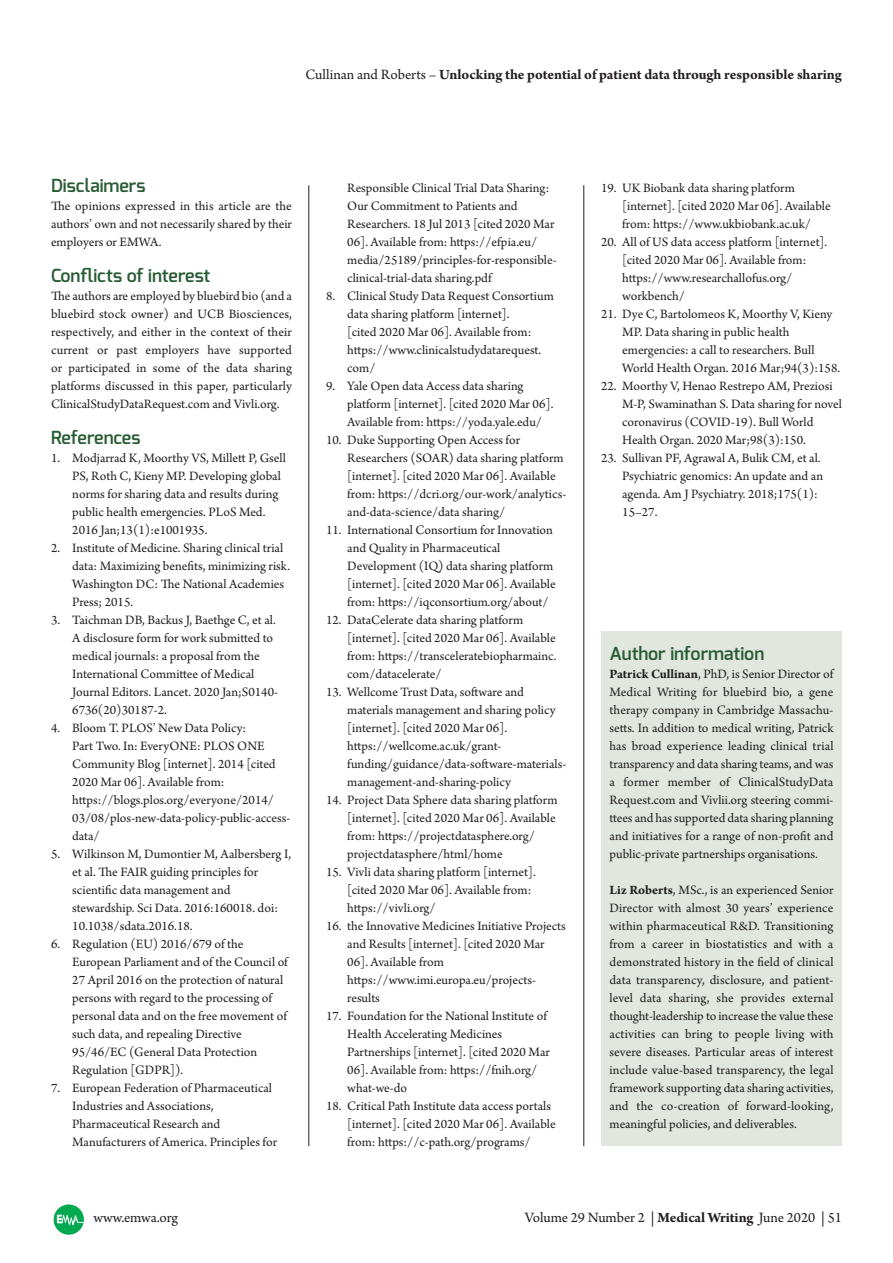
<style>
.page{position:relative;width:893px;height:1263px;background:#fff}
.page>*{position:absolute;margin:0;border:0;box-sizing:border-box;transform-origin:0 0}
.t1{font:600 18px "Exo";color:#285c35}
.t2{font:700 15px "Arno Pro";letter-spacing:-.005em;color:#231f20}
.t3{font:15px "Arno Pro";letter-spacing:-.005em;color:#231f20}
.t4{font:13.5px/18px "Arno Pro";color:#231f20}
.s1{font-weight:400}
.s2{font-weight:700}
</style>
<div class="page">
<svg style="left:54px;top:1204px;width:30px;height:31px"></svg>
<div style="left:601px;top:631px;width:241px;height:515px;background:#e1e6df"></div>
<hr style="left:309px;top:185px;width:1px;height:961px;background:#231f20">
<hr style="left:583px;top:185px;width:1px;height:961px;background:#231f20">
<p class="t2" style="left:306px;top:69px;width:538px"><span class="s1">Cullinan and Roberts –</span> Unlocking the potential of patient data through responsible sharing</p>
<h1 class="t1" style="left:51px;top:178px;width:96px">Disclaimers</h1>
<p class="t4" style="left:51px;top:198px;width:242px;text-align:justify">The opinions expressed in this article are the authors’ own and not necessarily shared by their employers or EMWA.</p>
<h1 class="t1" style="left:51px;top:268px;width:161px">Conflicts of interest</h1>
<p class="t4" style="left:51px;top:288px;width:243px;text-align:justify">The authors are employed by bluebird bio (and a bluebird stock owner) and UCB Biosciences, respectively, and either in the context of their current or past employers have supported or participated in some of the data sharing platforms discussed in this paper, particularly ClinicalStudyDataRequest.com and Vivli.org.</p>
<h1 class="t1" style="left:51px;top:430px;width:91px">References</h1>
<p class="t4" style="left:72px;top:450px;width:215px;text-indent:-21px">1. Modjarrad K, Moorthy VS, Millett P, Gsell PS, Roth C, Kieny MP. Developing global norms for sharing data and results during public health emergencies. PLoS Med.<br>2016 Jan;13(1):e1001935.</p>
<p class="t4" style="left:72px;top:540px;width:219px;text-indent:-21px">2. Institute of Medicine. Sharing clinical trial data: Maximizing benefits, minimizing risk.<br>Washington DC: The National Academies Press; 2015.</p>
<p class="t4" style="left:72px;top:612px;width:207px;text-indent:-21px">3. Taichman DB, Backus J, Baethge C, et al.<br>A disclosure form for work submitted to medical journals: a proposal from the International Committee of Medical Journal Editors. Lancet. 2020 Jan;S0140- 6736(20)30187-2.</p>
<p class="t4" style="left:72px;top:720px;width:220px;text-indent:-21px">4. Bloom T. PLOS’ New Data Policy:<br>Part Two. In: EveryONE: PLOS ONE Community Blog [internet]. 2014 [cited 2020 Mar 06]. Available from: https://blogs.plos.org/everyone/2014/ 03/08/plos-new-data-policy-public-access&shy;data/</p>
<p class="t4" style="left:72px;top:846px;width:220px;text-indent:-21px">5. Wilkinson M, Dumontier M, Aalbersberg I, et al. The FAIR guiding principles for scientific data management and stewardship. Sci Data. 2016:160018. doi:<br>10.1038/sdata.2016.18.</p>
<p class="t4" style="left:72px;top:936px;width:217px;text-indent:-21px">6. Regulation (EU) 2016/679 of the European Parliament and of the Council of 27 April 2016 on the protection of natural persons with regard to the processing of personal data and on the free movement of such data, and repealing Directive 95/46/EC (General Data Protection Regulation [GDPR]).</p>
<p class="t4" style="left:72px;top:1080px;width:206px;text-indent:-21px">7. European Federation of Pharmaceutical Industries and Associations, Pharmaceutical Research and Manufacturers of America. Principles for</p>
<p class="t4" style="left:347px;top:180px;width:211px">Responsible Clinical Trial Data Sharing:<br>Our Commitment to Patients and Researchers. 18 Jul 2013 [cited 2020 Mar 06]. Available from: https://efpia.eu/ media/25189/principles-for-responsible&shy;clinical-trial-data sharing.pdf</p>
<p class="t4" style="left:347px;top:288px;width:208px;text-indent:-21px">8. Clinical Study Data Request Consortium data sharing platform [internet].<br>[cited 2020 Mar 06]. Available from: https://www.clinicalstudydatarequest. com/</p>
<p class="t4" style="left:347px;top:378px;width:208px;text-indent:-21px">9. Yale Open data Access data sharing platform [internet]. [cited 2020 Mar 06].<br>Available from: https://yoda.yale.edu/</p>
<p class="t4" style="left:347px;top:432px;width:221px;text-indent:-21px">10. Duke Supporting Open Access for Researchers (SOAR) data sharing platform [internet]. [cited 2020 Mar 06]. Available from: https://dcri.org/our-work/analytics&shy;and-data-science/data sharing/</p>
<p class="t4" style="left:347px;top:522px;width:210px;text-indent:-21px">11. International Consortium for Innovation and Quality in Pharmaceutical Development (IQ) data sharing platform [internet]. [cited 2020 Mar 06]. Available from: https://iqconsortium.org/about/</p>
<p class="t4" style="left:347px;top:612px;width:211px;text-indent:-21px">12. DataCelerate data sharing platform [internet]. [cited 2020 Mar 06]. Available from: https://transceleratebiopharmainc. com/datacelerate/</p>
<p class="t4" style="left:347px;top:684px;width:221px;text-indent:-21px">13. Wellcome Trust Data, software and materials management and sharing policy [internet]. [cited 2020 Mar 06]. https://wellcome.ac.uk/grant&shy;funding/guidance/data-software-materials&shy;management-and-sharing-policy</p>
<p class="t4" style="left:347px;top:792px;width:212px;text-indent:-21px">14. Project Data Sphere data sharing platform [internet]. [cited 2020 Mar 06]. Available from: https://projectdatasphere.org/ projectdatasphere/html/home</p>
<p class="t4" style="left:347px;top:864px;width:190px;text-indent:-21px">15. Vivli data sharing platform [internet]. [cited 2020 Mar 06]. Available from: https://vivli.org/</p>
<p class="t4" style="left:347px;top:918px;width:220px;text-indent:-21px">16. the Innovative Medicines Initiative Projects and Results [internet]. [cited 2020 Mar<br>06]. Available from https://www.imi.europa.eu/projects&shy;results</p>
<p class="t4" style="left:347px;top:1008px;width:204px;text-indent:-21px">17. Foundation for the National Institute of Health Accelerating Medicines Partnerships [internet]. [cited 2020 Mar 06]. Available from: https://fnih.org/ what-we-do</p>
<p class="t4" style="left:347px;top:1098px;width:210px;text-indent:-21px">18. Critical Path Institute data access portals [internet]. [cited 2020 Mar 06]. Available from: https://c-path.org/programs/</p>
<p class="t4" style="left:622px;top:180px;width:210px;text-indent:-21px">19. UK Biobank data sharing platform [internet]. [cited 2020 Mar 06]. Available from: https://www.ukbiobank.ac.uk/</p>
<p class="t4" style="left:622px;top:234px;width:206px;text-indent:-21px">20. All of US data access platform [internet]. [cited 2020 Mar 06]. Available from: https://www.researchallofus.org/ workbench/</p>
<p class="t4" style="left:622px;top:306px;width:219px;text-indent:-21px">21. Dye C, Bartolomeos K, Moorthy V, Kieny MP. Data sharing in public health emergencies: a call to researchers. Bull World Health Organ. 2016 Mar;94(3):158.</p>
<p class="t4" style="left:622px;top:378px;width:221px;text-indent:-21px">22. Moorthy V, Henao Restrepo AM, Preziosi M-P, Swaminathan S. Data sharing for novel coronavirus (COVID-19). Bull World Health Organ. 2020 Mar;98(3):150.</p>
<p class="t4" style="left:622px;top:450px;width:202px;text-indent:-21px">23. Sullivan PF, Agrawal A, Bulik CM, et al.<br>Psychiatric genomics: An update and an agenda. Am J Psychiatry. 2018;175(1):<br>15–27.</p>
<h1 class="t1" style="left:609px;top:646px;width:156px">Author information</h1>
<p class="t4" style="left:609px;top:666px;width:225px;text-align:justify"><span class="s2">Patrick Cullinan</span>, PhD, is Senior Director of Medical Writing for bluebird bio, a gene therapy company in Cambridge Massachu - setts. In addition to medical writing, Patrick has broad experience leading clinical trial transparency and data sharing teams, and was a former member of ClinicalStudyData Request.com and Vivlii.org steering commi - ttees and has supported data sharing planning and initiatives for a range of non-profit and public-private partnerships organisations.</p>
<p class="t4" style="left:609px;top:882px;width:225px;text-align:justify"><span class="s2">Liz Roberts</span>, MSc., is an experienced Senior Director with almost 30 years’ experience within pharmaceutical R&amp;D. Transitioning from a career in biostatistics and with a demonstrated history in the field of clinical data transparency, disclosure, and patient&shy;level data sharing, she provides external thought-leadership to increase the value these activities can bring to people living with severe diseases. Particular areas of interest include value-based transparency, the legal framework supporting data sharing activities, and the co-creation of forward-looking, meaningful policies, and deliverables.</p>
<p class="t3" style="left:93px;top:1212px;width:86px">www.emwa.org</p>
<p class="t3" style="left:525px;top:1212px;width:319px">Volume 29 Number 2 | <span class="s2">Medical Writing</span> June 2020 | 51</p>
</div>
